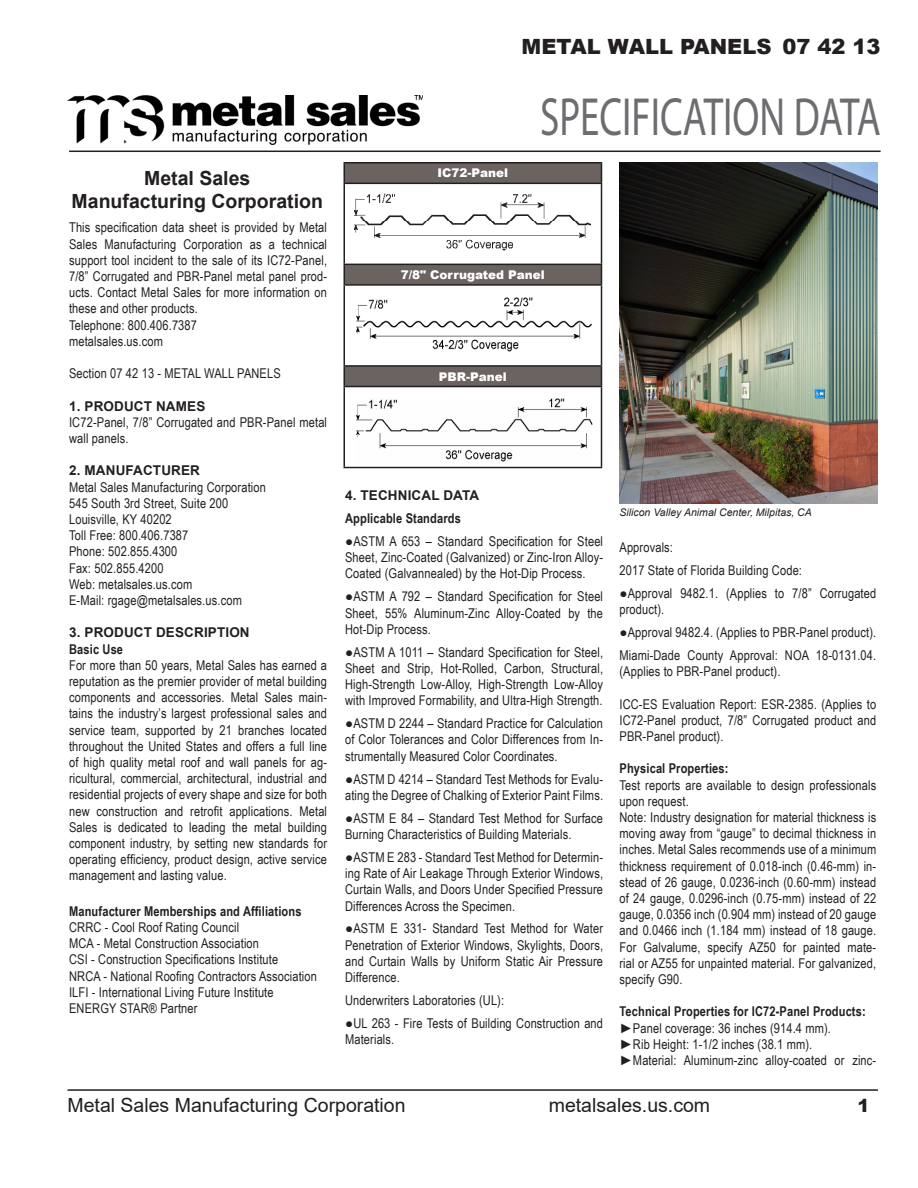
<style>
.page{position:relative;width:918px;height:1188px;background:#fff}
.page>*{position:absolute;margin:0;border:0;box-sizing:border-box;transform-origin:0 0}
.t1{font:54px "Myriad Pro";color:#6c6d70;scale:.73 1}
.t2{font:900 21px "Arial";color:#231f20}
.t3{font:19.5px "Arial";color:#231f20}
.t4{font:700 19.5px "Arial";color:#231f20}
.t5{font:900 18px "Arial";color:#231f20}
.t6{font:13.5px/16.2px "Arial Narrow";letter-spacing:.01em;color:#231f20;text-align:justify}
.t7{font:700 13.5px "Arial Narrow";letter-spacing:.01em;color:#231f20}
.t8{font:700 13.5px "Arial";letter-spacing:.01em;color:#231f20}
.t9{font:900 12px "Arial";color:#fff}
.t10{font:italic 10.5px "Arial";color:#231f20}
.s1{font-family:"Arial";font-weight:700}
</style>
<div class="page">
<hr style="left:69px;top:151px;width:812px;height:1px;background:#231f20">
<hr style="left:68px;top:1089px;width:810px;height:2px;background:#231f20">
<img style="left:68px;top:95px;width:355px;height:49px">
<svg style="left:345px;top:164px;width:256px;height:222px;fill:#6b6360"></svg>
<hr style="left:344px;top:162px;width:258px;height:2px;background:#231f20">
<svg style="left:344px;top:163px;width:1px;height:20px"></svg>
<svg style="left:601px;top:163px;width:1px;height:20px"></svg>
<hr style="left:344px;top:183px;width:258px;height:1px;background:#231f20">
<hr style="left:344px;top:184px;width:1px;height:80px;background:#231f20">
<hr style="left:601px;top:184px;width:1px;height:80px;background:#231f20">
<hr style="left:344px;top:264px;width:258px;height:1px;background:#231f20">
<svg style="left:344px;top:265px;width:1px;height:19px"></svg>
<svg style="left:601px;top:265px;width:1px;height:19px"></svg>
<hr style="left:344px;top:284px;width:258px;height:2px;background:#231f20">
<hr style="left:344px;top:286px;width:1px;height:79px;background:#231f20">
<hr style="left:601px;top:286px;width:1px;height:79px;background:#231f20">
<hr style="left:344px;top:365px;width:258px;height:2px;background:#231f20">
<svg style="left:344px;top:367px;width:1px;height:19px"></svg>
<svg style="left:601px;top:367px;width:1px;height:19px"></svg>
<hr style="left:344px;top:386px;width:258px;height:1px;background:#231f20">
<hr style="left:344px;top:387px;width:1px;height:80px;background:#231f20">
<hr style="left:601px;top:387px;width:1px;height:80px;background:#231f20">
<hr style="left:344px;top:467px;width:258px;height:1px;background:#231f20">
<img style="left:356px;top:398px;width:236px;height:64px">
<img style="left:620px;top:162px;width:258px;height:341px">
<img style="left:357px;top:297px;width:235px;height:55px">
<img style="left:355px;top:193px;width:236px;height:59px">
<svg style="left:584px;top:221px;width:9px;height:11px"></svg>
<h2 class="t2" style="left:522px;top:31px;width:361px">METAL WALL PANELS 07 42 13</h2>
<p class="t4" style="left:144px;top:164px;width:108px">Metal Sales</p>
<p class="t4" style="left:72px;top:187px;width:253px">Manufacturing Corporation</p>
<p class="t9" style="left:438px;top:164px;width:72px">IC72-Panel</p>
<h1 class="t1" style="left:540px;top:84px;width:468px">SPECIFICATION DATA</h1>
<p class="t6" style="left:69px;top:219px;width:260px">This specification data sheet is provided by Metal Sales Manufacturing Corporation as a technical support tool incident to the sale of its IC72-Panel, 7/8” Corrugated and PBR-Panel metal panel prod&shy;ucts. Contact Metal Sales for more information on these and other products.</p>
<p class="t6" style="left:69px;top:316px;width:129px">Telephone: 800.406.7387</p>
<p class="t6" style="left:69px;top:332px;width:95px">metalsales.us.com</p>
<p class="t6" style="left:69px;top:365px;width:213px">Section 07 42 13 - METAL WALL PANELS</p>
<p class="t8" style="left:69px;top:396px;width:138px">1. PRODUCT NAMES</p>
<p class="t6" style="left:69px;top:413px;width:259px">IC72-Panel, 7/8” Corrugated and PBR-Panel metal wall panels.</p>
<p class="t8" style="left:69px;top:461px;width:132px">2. MANUFACTURER</p>
<p class="t6" style="left:69px;top:478px;width:198px">Metal Sales Manufacturing Corporation</p>
<p class="t6" style="left:69px;top:494px;width:161px">545 South 3rd Street, Suite 200</p>
<p class="t6" style="left:69px;top:511px;width:104px">Louisville, KY 40202</p>
<p class="t6" style="left:69px;top:527px;width:121px">Toll Free: 800.406.7387</p>
<p class="t6" style="left:69px;top:543px;width:110px">Phone: 502.855.4300</p>
<p class="t6" style="left:69px;top:559px;width:96px">Fax: 502.855.4200</p>
<p class="t6" style="left:69px;top:575px;width:125px">Web: metalsales.us.com</p>
<p class="t6" style="left:69px;top:592px;width:174px">E-Mail: rgage@metalsales.us.com</p>
<p class="t8" style="left:69px;top:623px;width:182px">3. PRODUCT DESCRIPTION</p>
<p class="t7" style="left:69px;top:639px;width:55px">Basic Use</p>
<p class="t6" style="left:69px;top:656px;width:260px">For more than 50 years, Metal Sales has earned a reputation as the premier provider of metal building components and accessories. Metal Sales main&shy;tains the industry’s largest professional sales and service team, supported by 21 branches located throughout the United States and offers a full line of high quality metal roof and wall panels for ag&shy;ricultural, commercial, architectural, industrial and residential projects of every shape and size for both new construction and retrofit applications. Metal Sales is dedicated to leading the metal building component industry, by setting new standards for operating efficiency, product design, active service management and lasting value.</p>
<p class="t7" style="left:69px;top:901px;width:234px">Manufacturer Memberships and Affiliations</p>
<p class="t6" style="left:69px;top:919px;width:172px">CRRC - Cool Roof Rating Council</p>
<p class="t6" style="left:69px;top:935px;width:191px">MCA - Metal Construction Association</p>
<p class="t6" style="left:69px;top:951px;width:211px">CSI - Construction Specifications Institute</p>
<p class="t6" style="left:69px;top:967px;width:249px">NRCA - National Roofing Contractors Association</p>
<p class="t6" style="left:69px;top:983px;width:206px">ILFI - International Living Future Institute</p>
<p class="t6" style="left:69px;top:1000px;width:130px">ENERGY STAR® Partner</p>
<p class="t9" style="left:401px;top:266px;width:145px">7/8" Corrugated Panel</p>
<p class="t9" style="left:439px;top:368px;width:69px">PBR-Panel</p>
<p class="t8" style="left:345px;top:486px;width:136px">4. TECHNICAL DATA</p>
<p class="t7" style="left:345px;top:508px;width:117px">Applicable Standards</p>
<p class="t6" style="left:345px;top:533px;width:259px">●ASTM A 653 – Standard Specification for Steel Sheet, Zinc-Coated (Galvanized) or Zinc-Iron Alloy-Coated (Galvannealed) by the Hot-Dip Process.</p>
<p class="t6" style="left:345px;top:588px;width:259px">●ASTM A 792 – Standard Specification for Steel Sheet, 55% Aluminum-Zinc Alloy-Coated by the Hot-Dip Process.</p>
<p class="t6" style="left:345px;top:643px;width:259px">●ASTM A 1011 – Standard Specification for Steel, Sheet and Strip, Hot-Rolled, Carbon, Structural, High-Strength Low-Alloy, High-Strength Low-Alloy with Improved Formability, and Ultra-High Strength.</p>
<p class="t6" style="left:345px;top:715px;width:260px">●ASTM D 2244 – Standard Practice for Calculation of Color Tolerances and Color Differences from In&shy;strumentally Measured Color Coordinates.</p>
<p class="t6" style="left:345px;top:770px;width:260px">●ASTM D 4214 – Standard Test Methods for Evalu&shy;ating the Degree of Chalking of Exterior Paint Films.</p>
<p class="t6" style="left:345px;top:809px;width:259px">●ASTM E 84 – Standard Test Method for Surface<br>Burning Characteristics of Building Materials.</p>
<p class="t6" style="left:345px;top:849px;width:260px">●ASTM E 283 - Standard Test Method for Determin&shy;ing Rate of Air Leakage Through Exterior Windows, Curtain Walls, and Doors Under Specified Pressure Differences Across the Specimen.</p>
<p class="t6" style="left:345px;top:920px;width:259px">●ASTM E 331- Standard Test Method for Water Penetration of Exterior Windows, Skylights, Doors, and Curtain Walls by Uniform Static Air Pressure Difference.</p>
<p class="t6" style="left:345px;top:992px;width:161px">Underwriters Laboratories (UL):</p>
<p class="t6" style="left:345px;top:1015px;width:259px">●UL 263 - Fire Tests of Building Construction and<br>Materials.</p>
<p class="t10" style="left:620px;top:505px;width:194px">Silicon Valley Animal Center, Milpitas, CA</p>
<p class="t6" style="left:620px;top:539px;width:55px">Approvals:</p>
<p class="t6" style="left:620px;top:562px;width:184px">2017 State of Florida Building Code:</p>
<p class="t6" style="left:620px;top:585px;width:258px">●Approval 9482.1. (Applies to 7/8” Corrugated product).</p>
<p class="t6" style="left:620px;top:624px;width:258px">●Approval 9482.4. (Applies to PBR-Panel product).</p>
<p class="t6" style="left:620px;top:647px;width:258px">Miami-Dade County Approval: NOA 18-0131.04. (Applies to PBR-Panel product).</p>
<p class="t6" style="left:620px;top:695px;width:258px">ICC-ES Evaluation Report: ESR-2385. (Applies to IC72-Panel product, 7/8” Corrugated product and PBR-Panel product).</p>
<p class="t7" style="left:620px;top:758px;width:111px">Physical Properties:</p>
<p class="t6" style="left:620px;top:776px;width:258px">Test reports are available to design professionals upon request.</p>
<p class="t6" style="left:620px;top:809px;width:258px">Note: Industry designation for material thickness is moving away from “gauge” to decimal thickness in inches. Metal Sales recommends use of a minimum thickness requirement of 0.018-inch (0.46-mm) in&shy;stead of 26 gauge, 0.0236-inch (0.60-mm) instead of 24 gauge, 0.0296-inch (0.75-mm) instead of 22 gauge, 0.0356 inch (0.904 mm) instead of 20 gauge and 0.0466 inch (1.184 mm) instead of 18 gauge.<br>For Galvalume, specify AZ50 for painted mate&shy;rial or AZ55 for unpainted material. For galvanized, specify G90.</p>
<p class="t7" style="left:620px;top:1001px;width:248px">Technical Properties for IC72-Panel Products:</p>
<p class="t6" style="left:620px;top:1019px;width:213px"><span class="s1">►</span>Panel coverage: 36 inches (914.4 mm).</p>
<p class="t6" style="left:620px;top:1035px;width:194px"><span class="s1">►</span>Rib Height: 1-1/2 inches (38.1 mm).</p>
<p class="t6" style="left:620px;top:1052px;width:258px"><span class="s1">►</span>Material: Aluminum-zinc alloy-coated or zinc-</p>
<p class="t5" style="left:857px;top:1092px;width:14px">1</p>
<p class="t3" style="left:68px;top:1092px;width:340px">Metal Sales Manufacturing Corporation</p>
<p class="t3" style="left:549px;top:1092px;width:163px">metalsales.us.com</p>
</div>
